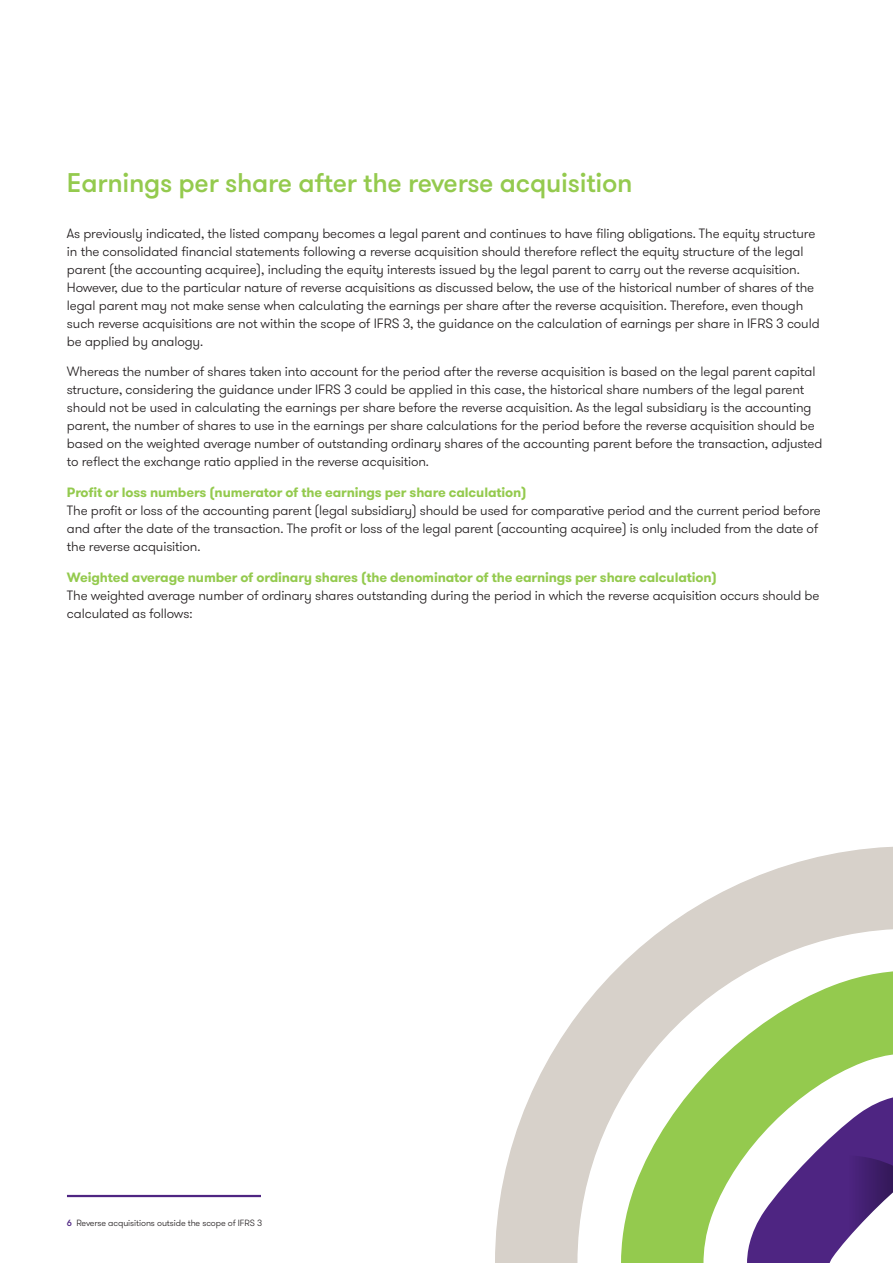
<style>
.page{position:relative;width:893px;height:1263px;background:#fff}
.page>*{position:absolute;margin:0;border:0;box-sizing:border-box;transform-origin:0 0}
._03_Headline_three_L{font:500 27px "GT Walsheim Pro";letter-spacing:-.01em;color:#94ca4e}
._11_Body_text{font:300 13.5px/18px "GT Walsheim Pro";letter-spacing:-.01em;color:#231f20}
._05_Subheading_one_B{font:700 13.5px "GT Walsheim Pro";letter-spacing:-.01em;color:#94ca4e}
.t1{font:300 9px "GT Walsheim Pro";letter-spacing:-.01em;color:#231f20}
.s1{font-weight:500;color:#4e2582}
</style>
<div class="page">
<hr style="left:67px;top:1195px;width:194px;height:2px;background:#4e2582">
<svg style="left:495px;top:1007px;width:88px;height:256px"></svg>
<svg style="left:583px;top:846px;width:310px;height:355px"></svg>
<svg style="left:621px;top:970px;width:82px;height:293px"></svg>
<svg style="left:703px;top:970px;width:190px;height:293px"></svg>
<svg style="left:747px;top:1095px;width:146px;height:168px"></svg>
<p class="_03_Headline_three_L" style="left:67px;top:166px;width:567px">Earnings per share after the reverse acquisition</p>
<p class="_11_Body_text" style="left:67px;top:224px;width:754px">As previously indicated, the listed company becomes a legal parent and continues to have filing obligations. The equity structure in the consolidated financial statements following a reverse acquisition should therefore reflect the equity structure of the legal parent (the accounting acquiree), including the equity interests issued by the legal parent to carry out the reverse acquisition.<br>However, due to the particular nature of reverse acquisitions as discussed below, the use of the historical number of shares of the legal parent may not make sense when calculating the earnings per share after the reverse acquisition. Therefore, even though such reverse acquisitions are not within the scope of IFRS 3, the guidance on the calculation of earnings per share in IFRS 3 could be applied by analogy.</p>
<p class="_11_Body_text" style="left:67px;top:363px;width:757px">Whereas the number of shares taken into account for the period after the reverse acquisition is based on the legal parent capital structure, considering the guidance under IFRS 3 could be applied in this case, the historical share numbers of the legal parent should not be used in calculating the earnings per share before the reverse acquisition. As the legal subsidiary is the accounting parent, the number of shares to use in the earnings per share calculations for the period before the reverse acquisition should be based on the weighted average number of outstanding ordinary shares of the accounting parent before the transaction, adjusted to reflect the exchange ratio applied in the reverse acquisition.</p>
<p class="_05_Subheading_one_B" style="left:67px;top:484px;width:461px">Profit or loss numbers (numerator of the earnings per share calculation)</p>
<p class="_11_Body_text" style="left:67px;top:502px;width:755px">The profit or loss of the accounting parent (legal subsidiary) should be used for comparative period and the current period before and after the date of the transaction. The profit or loss of the legal parent (accounting acquiree) is only included from the date of the reverse acquisition.</p>
<p class="_05_Subheading_one_B" style="left:67px;top:568px;width:651px">Weighted average number of ordinary shares (the denominator of the earnings per share calculation)</p>
<p class="_11_Body_text" style="left:67px;top:586px;width:754px">The weighted average number of ordinary shares outstanding during the period in which the reverse acquisition occurs should be calculated as follows:</p>
<p class="t1" style="left:67px;top:1217px;width:197px"><span class="s1">6</span> Reverse acquisitions outside the scope of IFRS 3</p>
</div>
